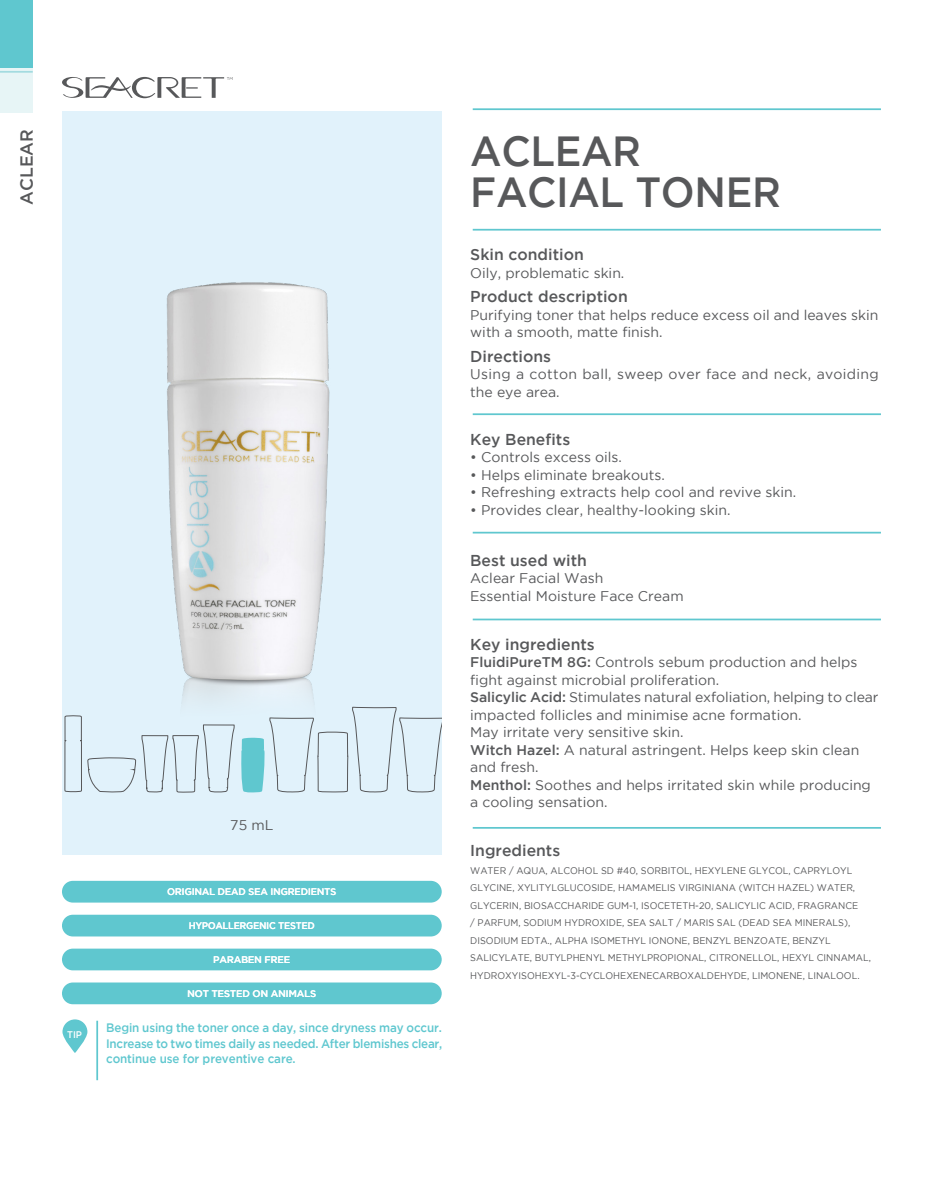
<style>
.page{position:relative;width:943px;height:1191px;background:#fff}
.page>*{position:absolute;margin:0;border:0;box-sizing:border-box;transform-origin:0 0}
.t1{font:500 42px "Gotham";letter-spacing:-.01em;color:#57585a;scale:.95 1}
.t2{font:500 17.5px "Gotham";color:#57585a}
.t3{font:500 15.75px "Gotham";color:#57585a}
.t4{font:14px/17.5px "Gotham";color:#57585a}
.t5{font:14px/17.5px "Gotham";letter-spacing:.02em;color:#57585a}
.t6{font:500 12.25px/15.8px "Gotham";letter-spacing:-.01em;color:#5fc7cf;text-align:justify;scale:.95 1}
.t7{font:9.62px "Gotham";color:#57585a;scale:.95 1}
.t8{font:500 9.62px "Gotham";letter-spacing:-.015em;color:#fff}
.t9{font:500 9.62px "Gotham";letter-spacing:-.015em;color:#fff;scale:.95 1}
.s1{font-weight:500}
</style>
<div class="page">
<div style="left:62px;top:881px;width:379px;height:21px;background:#5fc7cf;border-radius:11px"></div>
<div style="left:62px;top:982px;width:379px;height:22px;background:#5fc7cf;border-radius:11px"></div>
<div style="left:62px;top:914px;width:379px;height:22px;background:#5fc7cf;border-radius:11px"></div>
<div style="left:62px;top:948px;width:379px;height:22px;background:#5fc7cf;border-radius:11px"></div>
<div style="left:0;top:34px;width:33px;height:79px;background:#e7f5f6"></div>
<hr style="left:0;top:71px;width:33px;height:2px;background:#a3dbe0">
<div style="left:0;top:0;width:33px;height:68px;background:#5fc7cf"></div>
<div style="left:62px;top:111px;width:379px;height:743px;background:#e1f2fb"></div>
<svg style="left:62px;top:1019px;width:25px;height:34px"></svg>
<hr style="left:472px;top:108px;width:409px;height:2px;background:#5fc7cf">
<hr style="left:472px;top:229px;width:409px;height:2px;background:#5fc7cf">
<hr style="left:472px;top:413px;width:409px;height:2px;background:#5fc7cf">
<hr style="left:472px;top:532px;width:409px;height:1px;background:#5fc7cf">
<hr style="left:472px;top:618px;width:409px;height:2px;background:#5fc7cf">
<hr style="left:472px;top:827px;width:409px;height:1px;background:#5fc7cf">
<hr style="left:96px;top:1020px;width:2px;height:60px;background:#5fc7cf">
<svg style="left:241px;top:707px;width:200px;height:85px"></svg>
<svg style="left:64px;top:715px;width:170px;height:78px"></svg>
<img style="left:126px;top:282px;width:263px;height:450px">
<svg style="left:62px;top:77px;width:170px;height:21px"></svg>
<p class="t2" style="left:17px;top:205px;width:77px;rotate:-90deg">ACLEAR</p>
<p class="t4" style="left:230px;top:816px;width:45px">75 mL</p>
<p class="t8" style="left:167px;top:886px;width:171px">ORIGINAL DEAD SEA INGREDIENTS</p>
<p class="t9" style="left:189px;top:920px;width:134px">HYPOALLERGENIC TESTED</p>
<p class="t8" style="left:213px;top:954px;width:79px">PARABEN FREE</p>
<p class="t8" style="left:187px;top:988px;width:130px">NOT TESTED ON ANIMALS</p>
<p class="t9" style="left:67px;top:1029px;width:17px">TIP</p>
<p class="t6" style="left:106px;top:1019px;width:355px">Begin using the toner once a day, since dryness may occur.<br>Increase to two times daily as needed. After blemishes clear, continue use for preventive care.</p>
<p class="t1" style="left:470px;top:128px;width:181px">ACLEAR</p>
<p class="t1" style="left:470px;top:169px;width:328px">FACIAL TONER</p>
<p class="t3" style="left:470px;top:246px;width:115px">Skin condition</p>
<p class="t4" style="left:470px;top:264px;width:156px">Oily, problematic skin.</p>
<p class="t3" style="left:470px;top:288px;width:159px">Product description</p>
<p class="t4" style="left:470px;top:306px;width:410px">Purifying toner that helps reduce excess oil and leaves skin</p>
<p class="t4" style="left:470px;top:323px;width:194px">with a smooth, matte finish.</p>
<p class="t3" style="left:470px;top:347px;width:82px">Directions</p>
<p class="t5" style="left:470px;top:365px;width:410px">Using a cotton ball, sweep over face and neck, avoiding the eye area.</p>
<p class="t3" style="left:470px;top:430px;width:101px">Key Benefits</p>
<p class="t4" style="left:470px;top:448px;width:153px">• Controls excess oils.</p>
<p class="t4" style="left:470px;top:466px;width:196px">• Helps eliminate breakouts.</p>
<p class="t4" style="left:470px;top:483px;width:327px">• Refreshing extracts help cool and revive skin.</p>
<p class="t4" style="left:470px;top:501px;width:262px">• Provides clear, healthy-looking skin.</p>
<p class="t3" style="left:470px;top:551px;width:118px">Best used with</p>
<p class="t4" style="left:470px;top:569px;width:135px">Aclear Facial Wash</p>
<p class="t4" style="left:470px;top:587px;width:215px">Essential Moisture Face Cream</p>
<p class="t3" style="left:470px;top:635px;width:126px">Key ingredients</p>
<p class="t4" style="left:470px;top:653px;width:388px"><span class="s1">FluidiPureTM 8G:</span> Controls sebum production and helps</p>
<p class="t4" style="left:470px;top:671px;width:250px">fight against microbial proliferation.</p>
<p class="t4" style="left:470px;top:688px;width:410px"><span class="s1">Salicylic Acid:</span> Stimulates natural exfoliation, helping to clear impacted follicles and minimise acne formation.</p>
<p class="t4" style="left:470px;top:723px;width:215px">May irritate very sensitive skin.</p>
<p class="t4" style="left:470px;top:741px;width:390px"><span class="s1">Witch Hazel:</span> A natural astringent. Helps keep skin clean and fresh.</p>
<p class="t4" style="left:470px;top:776px;width:402px"><span class="s1">Menthol:</span> Soothes and helps irritated skin while producing a cooling sensation.</p>
<p class="t3" style="left:470px;top:841px;width:91px">Ingredients</p>
<p class="t7" style="left:470px;top:865px;width:404px">WATER / AQUA, ALCOHOL SD #40, SORBITOL, HEXYLENE GLYCOL, CAPRYLOYL</p>
<p class="t7" style="left:470px;top:882px;width:407px">GLYCINE, XYLITYLGLUCOSIDE, HAMAMELIS VIRGINIANA (WITCH HAZEL) WATER,</p>
<p class="t7" style="left:470px;top:900px;width:410px">GLYCERIN, BIOSACCHARIDE GUM-1, ISOCETETH-20, SALICYLIC ACID, FRAGRANCE</p>
<p class="t7" style="left:470px;top:917px;width:401px">/ PARFUM, SODIUM HYDROXIDE, SEA SALT / MARIS SAL (DEAD SEA MINERALS),</p>
<p class="t7" style="left:470px;top:935px;width:381px">DISODIUM EDTA., ALPHA ISOMETHYL IONONE, BENZYL BENZOATE, BENZYL</p>
<p class="t7" style="left:470px;top:952px;width:423px">SALICYLATE, BUTYLPHENYL METHYLPROPIONAL, CITRONELLOL, HEXYL CINNAMAL,</p>
<p class="t7" style="left:470px;top:970px;width:411px">HYDROXYISOHEXYL-3-CYCLOHEXENECARBOXALDEHYDE, LIMONENE, LINALOOL.</p>
</div>
